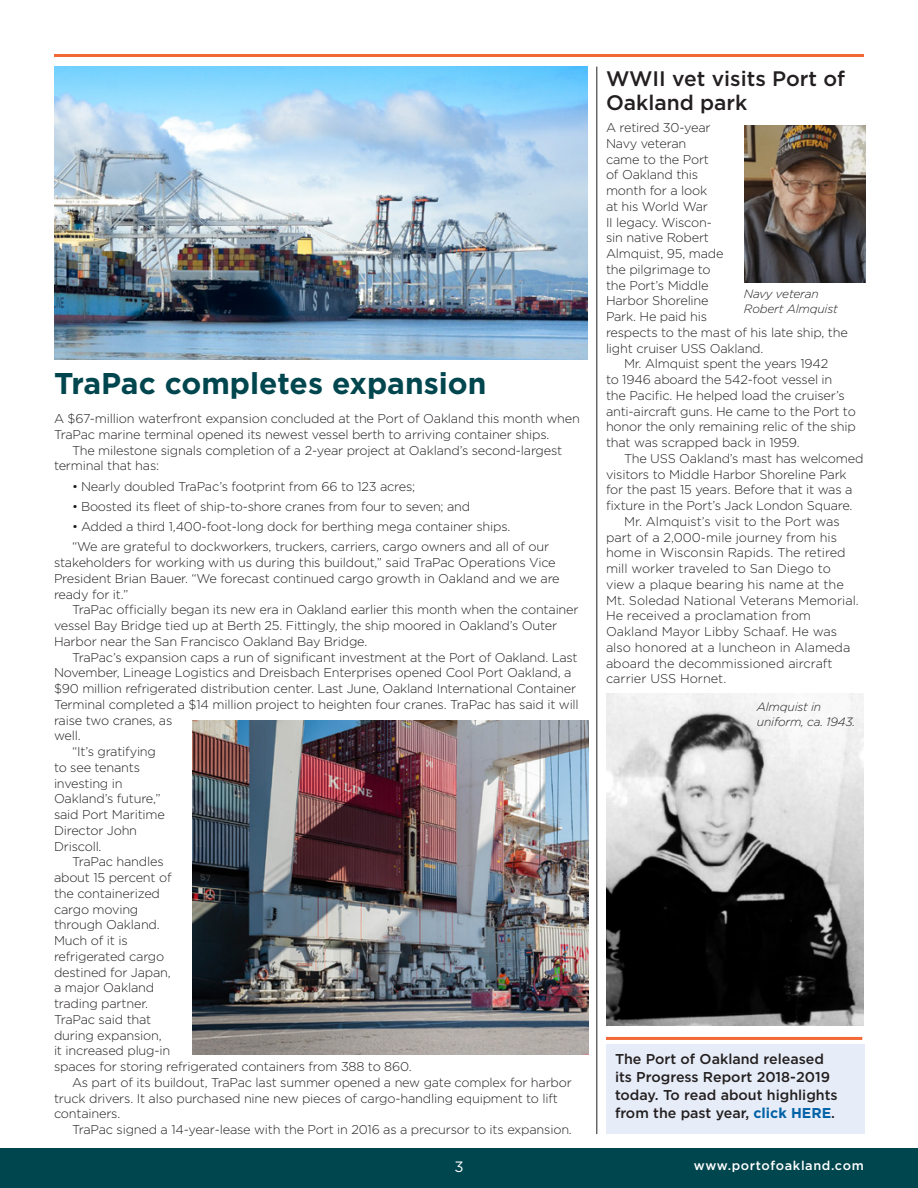
<style>
.page{position:relative;width:918px;height:1188px;background:#fff}
.page>*{position:absolute;margin:0;border:0;box-sizing:border-box;transform-origin:0 0}
.Major_Headline{font:700 30px "Gotham";color:#00464e}
.Subhead{font:500 21px/24px "Gotham";color:#231f20}
.t1{font:15px "Gotham";color:#fff}
.story_subhead{font:500 14.25px/18px "Gotham";color:#231f20}
.Story_Paragraph{font:300 12.75px/15.8px "Gotham";letter-spacing:-.015em;color:#231f20}
.Story_Lead_Paragraph{font:300 12.75px/15.8px "Gotham";letter-spacing:-.015em;color:#231f20}
.t2{font:500 12.75px "Gotham";letter-spacing:.05em;color:#fff}
.Photo_Caption{font:italic 300 12px/15px "Gotham";letter-spacing:-.015em;color:#231f20}
.s1{font-weight:700;color:#0162a7}
</style>
<div class="page">
<div style="left:0;top:1148px;width:918px;height:40px;background:#00464e"></div>
<img style="left:54px;top:67px;width:534px;height:293px">
<hr style="left:54px;top:54px;width:810px;height:3px;background:#f26935">
<img style="left:192px;top:720px;width:396px;height:334px">
<img style="left:606px;top:694px;width:258px;height:332px">
<img style="left:744px;top:125px;width:122px;height:158px">
<hr style="left:606px;top:1037px;width:256px;height:3px;background:#f26935">
<div style="left:606px;top:1044px;width:259px;height:90px;background:#e7edf8"></div>
<hr style="left:597px;top:67px;width:1px;height:1067px;background:#231f20">
<p class="Major_Headline" style="left:54px;top:363px;width:434px">TraPac completes expansion</p>
<p class="Story_Lead_Paragraph" style="left:54px;top:410px;width:528px">A $67-million waterfront expansion concluded at the Port of Oakland this month when<br>TraPac marine terminal opened its newest vessel berth to arriving container ships.</p>
<p class="Story_Paragraph" style="left:54px;top:442px;width:510px;text-indent:18px">The milestone signals completion of a 2-year project at Oakland’s second-largest terminal that has:</p>
<p class="Story_Paragraph" style="left:72px;top:478px;width:345px">• Nearly doubled TraPac’s footprint from 66 to 123 acres;</p>
<p class="Story_Paragraph" style="left:72px;top:498px;width:400px">• Boosted its fleet of ship-to-shore cranes from four to seven; and</p>
<p class="Story_Paragraph" style="left:72px;top:518px;width:440px">• Added a third 1,400-foot-long dock for berthing mega container ships.</p>
<p class="Story_Paragraph" style="left:54px;top:539px;width:507px;text-indent:18px">“We are grateful to dockworkers, truckers, carriers, cargo owners and all of our stakeholders for working with us during this buildout,” said TraPac Operations Vice President Brian Bauer. “We forecast continued cargo growth in Oakland and we are ready for it.”</p>
<p class="Story_Paragraph" style="left:54px;top:602px;width:526px;text-indent:18px">TraPac officially began its new era in Oakland earlier this month when the container vessel Bay Bridge tied up at Berth 25. Fittingly, the ship moored in Oakland’s Outer<br>Harbor near the San Francisco Oakland Bay Bridge.</p>
<p class="Story_Paragraph" style="left:54px;top:649px;width:526px;text-indent:18px">TraPac’s expansion caps a run of significant investment at the Port of Oakland. Last November, Lineage Logistics and Dreisbach Enterprises opened Cool Port Oakland, a $90 million refrigerated distribution center. Last June, Oakland International Container Terminal completed a $14 million project to heighten four cranes. TraPac has said it will raise two cranes, as<br>well.</p>
<p class="Story_Paragraph" style="left:54px;top:743px;width:112px;text-indent:18px">“It’s gratifying to see tenants investing in<br>Oakland’s future,” said Port Maritime<br>Director John<br>Driscoll.</p>
<p class="Story_Paragraph" style="left:54px;top:854px;width:359px;text-indent:18px">TraPac handles<br>about 15 percent of<br>the containerized<br>cargo moving<br>through Oakland.<br>Much of it is<br>refrigerated cargo<br>destined for Japan,<br>a major Oakland<br>trading partner.<br>TraPac said that<br>during expansion,<br>it increased plug-in<br>spaces for storing refrigerated containers from 388 to 860.</p>
<p class="Story_Paragraph" style="left:54px;top:1074px;width:519px;text-indent:18px">As part of its buildout, TraPac last summer opened a new gate complex for harbor truck drivers. It also purchased nine new pieces of cargo-handling equipment to lift containers.</p>
<p class="Story_Paragraph" style="left:72px;top:1121px;width:501px">TraPac signed a 14-year-lease with the Port in 2016 as a precursor to its expansion.</p>
<p class="Subhead" style="left:606px;top:67px;width:241px">WWII vet visits Port of<br>Oakland park</p>
<p class="Story_Lead_Paragraph" style="left:606px;top:119px;width:243px">A retired 30-year<br>Navy veteran<br>came to the Port<br>of Oakland this<br>month for a look<br>at his World War<br>II legacy. Wiscon-<br>sin native Robert<br>Almquist, 95, made<br>the pilgrimage to<br>the Port’s Middle<br>Harbor Shoreline<br>Park. He paid his<br>respects to the mast of his late ship, the light cruiser USS Oakland.</p>
<p class="Story_Paragraph" style="left:606px;top:356px;width:251px;text-indent:18px">Mr. Almquist spent the years 1942<br>to 1946 aboard the 542-foot vessel in<br>the Pacific. He helped load the cruiser’s anti-aircraft guns. He came to the Port to honor the only remaining relic of the ship that was scrapped back in 1959.</p>
<p class="Story_Paragraph" style="left:606px;top:450px;width:259px;text-indent:18px">The USS Oakland’s mast has welcomed visitors to Middle Harbor Shoreline Park for the past 15 years. Before that it was a fixture in the Port’s Jack London Square.</p>
<p class="Story_Paragraph" style="left:606px;top:513px;width:254px;text-indent:18px">Mr. Almquist’s visit to the Port was part of a 2,000-mile journey from his home in Wisconsin Rapids. The retired mill worker traveled to San Diego to view a plaque bearing his name at the Mt. Soledad National Veterans Memorial.<br>He received a proclamation from Oakland Mayor Libby Schaaf. He was also honored at a luncheon in Alameda aboard the decommissioned aircraft carrier USS Hornet.</p>
<p class="Photo_Caption" style="left:744px;top:286px;width:95px">Navy veteran<br>Robert Almquist</p>
<p class="Photo_Caption" style="left:757px;top:699px;width:100px">Almquist in uniform, ca. 1943.</p>
<p class="story_subhead" style="left:615px;top:1050px;width:224px">The Port of Oakland released its Progress Report 2018-2019 today. To read about highlights from the past year, <span class="s1">click HERE</span>.</p>
<p class="t1" style="left:454px;top:1157px;width:11px">3</p>
<p class="t2" style="left:694px;top:1157px;width:171px">www.portofoakland.com</p>
</div>
